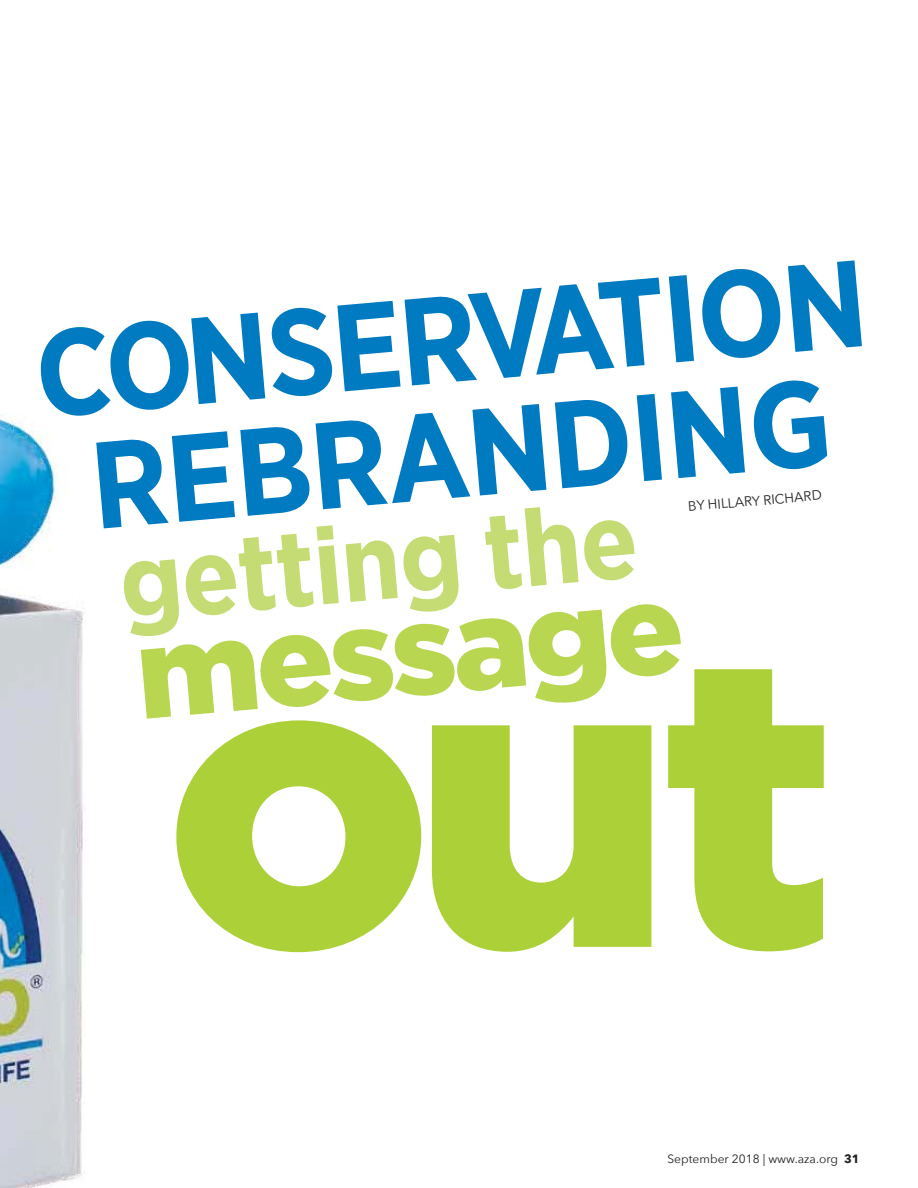
<style>
.page{position:relative;width:918px;height:1188px;background:#fff}
.page>*{position:absolute;margin:0;border:0;box-sizing:border-box;transform-origin:0 0}
.t1{font:900 409.5px "Gotham";color:#acd037}
.t2{font:900 127.5px "Gotham";color:#b9d650}
.t3{font:700 122.85px/115.5px "Gotham Narrow";color:#007ac0;text-align:center}
.t4{font:700 108px "Gotham Narrow";color:#c5dc75}
.t5{font:13.5px "Avenir Next";color:#231f20}
.t6{font:12px "Avenir Next";color:#231f20}
.s1{font-weight:700}
</style>
<div class="page">
<img style="left:0;top:414px;width:85px;height:774px">
<h3 class="t3" style="left:31px;top:318px;width:836px;rotate:-5deg">CONSERVATION<br>REBRANDING</h3>
<p class="t5" style="left:687px;top:498px;width:136px;rotate:-5deg">BY HILLARY RICHARD</p>
<h3 class="t4" style="left:114px;top:522px;width:521px;rotate:-5deg">getting the</h3>
<h2 class="t2" style="left:130px;top:601px;width:550px;rotate:-5deg">message</h2>
<h1 class="t1" style="left:164px;top:566px;width:673px">out</h1>
<p class="t6" style="left:668px;top:1151px;width:194px">September 2018 | www.aza.org <span class="s1">31</span></p>
</div>
